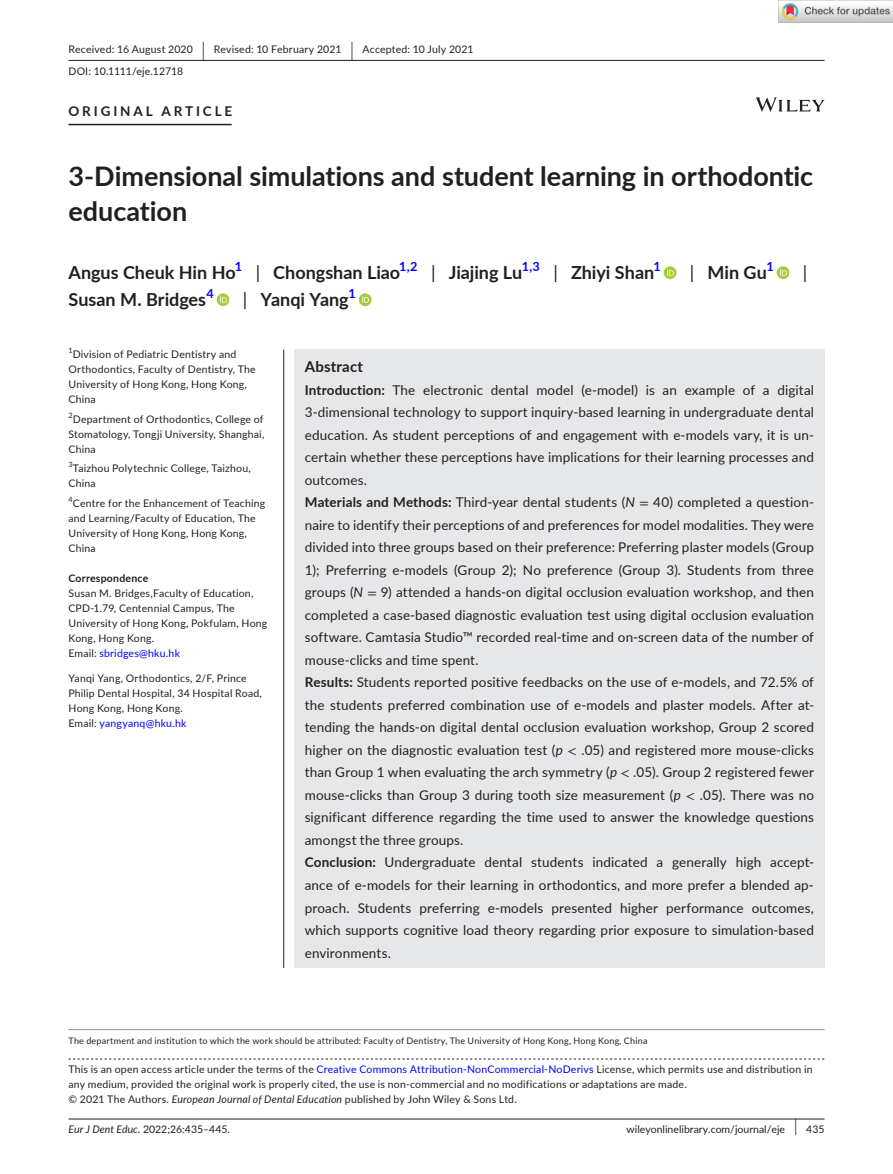
<style>
.page{position:relative;width:893px;height:1174px;background:#fff}
.page>*{position:absolute;margin:0;border:0;box-sizing:border-box;transform-origin:0 0}
.t1{font:700 27px/34.5px "Lato";color:#231f20}
.t2{font:700 18px "Lato";color:#231f20}
.t3{font:18px "Lato";color:#231f20}
.t4{font:700 15px "Lato";letter-spacing:.015em;color:#231f20}
.t5{font:13.5px/22.5px "Lato";letter-spacing:.01em;color:#231f20}
.t6{font:700 13.5px "Lato";letter-spacing:.215em;color:#231f20}
.t7{font:700 12.6px "Lato";color:#00f}
.t8{font:10.5px/15px "Lato";letter-spacing:.02em;color:#231f20}
.t9{font:10.5px "Lato";color:#231f20}
.t10{font:700 10.5px "Lato";letter-spacing:.02em;color:#231f20}
.t11{font:9px "Lato";letter-spacing:.025em;color:#231f20}
.t12{font:7.35px "Lato";color:#231f20}
.s1{font-size:19.65px}
.s2{font-weight:400}
.s3{color:#00f}
.s4{font-weight:700}
.s5{font-style:italic}
.s6{font-family:"STIX"}
.s7{font-size:17.4px}
</style>
<div class="page">
<hr style="left:68px;top:1118px;width:756px;height:1px;background:#231f20">
<svg style="left:756px;top:97px;width:68px;height:15px"></svg>
<hr style="left:68px;top:60px;width:756px;height:1px;background:#231f20">
<hr style="left:68px;top:124px;width:164px;height:1px;background:#231f20">
<div style="left:664px;top:266px;width:12px;height:13px;background:#a5cd39;border-radius:50%"></div>
<svg style="left:667px;top:269px;width:7px;height:7px"></svg>
<div style="left:777px;top:266px;width:12px;height:13px;background:#a5cd39;border-radius:50%"></div>
<svg style="left:780px;top:269px;width:7px;height:7px"></svg>
<div style="left:217px;top:293px;width:12px;height:13px;background:#a5cd39;border-radius:50%"></div>
<svg style="left:220px;top:296px;width:7px;height:7px"></svg>
<svg style="left:359px;top:293px;width:13px;height:13px"></svg>
<svg style="left:362px;top:296px;width:7px;height:7px"></svg>
<svg style="left:68px;top:1058px;width:756px;height:1px"></svg>
<hr style="left:68px;top:1029px;width:756px;height:1px;background:#939598">
<div style="left:294px;top:349px;width:530px;height:619px;background:#e6e7e9"></div>
<hr style="left:283px;top:349px;width:1px;height:619px;background:#231f20">
<img style="left:779px;top:0;width:114px;height:23px">
<p class="t8" style="left:68px;top:38px;width:407px;line-height:21.8px">Received: 16 August 2020 <span class="s1">|</span> Revised: 10 February 2021 <span class="s1">|</span> Accepted: 10 July 2021<br>DOI: 10.1111/eje.12718</p>
<p class="t6" style="left:68px;top:101px;width:165px">ORIGINAL ARTICLE</p>
<h1 class="t1" style="left:68px;top:158px;width:746px">3-Dimensional simulations and student learning in orthodontic education</h1>
<h2 class="t2" style="left:68px;top:259px;width:169px">Angus Cheuk Hin Ho</h2>
<p class="t7" style="left:235px;top:257px;width:9px">1</p>
<h2 class="t2" style="left:256px;top:259px;width:146px"><span class="s2">|</span> Chongshan Liao</h2>
<p class="t7" style="left:399px;top:257px;width:20px">1,2</p>
<h2 class="t2" style="left:431px;top:259px;width:93px"><span class="s2">|</span> Jiajing Lu</h2>
<p class="t7" style="left:522px;top:257px;width:20px">1,3</p>
<h2 class="t2" style="left:553px;top:259px;width:102px"><span class="s2">|</span> Zhiyi Shan</h2>
<p class="t7" style="left:653px;top:257px;width:9px">1</p>
<h2 class="t2" style="left:690px;top:259px;width:79px"><span class="s2">|</span> Min Gu</h2>
<p class="t7" style="left:766px;top:257px;width:9px">1</p>
<h2 class="t3" style="left:803px;top:260px;width:6px">|</h2>
<h2 class="t2" style="left:68px;top:286px;width:139px">Susan M. Bridges</h2>
<p class="t7" style="left:206px;top:284px;width:9px">4</p>
<h2 class="t2" style="left:243px;top:286px;width:107px"><span class="s2">|</span> Yanqi Yang</h2>
<p class="t7" style="left:348px;top:284px;width:9px">1</p>
<p class="t12" style="left:68px;top:345px;width:6px">1</p>
<p class="t8" style="left:68px;top:346px;width:189px;text-indent:4px">Division of Pediatric Dentistry and<br>Orthodontics, Faculty of Dentistry, The<br>University of Hong Kong, Hong Kong,<br>China</p>
<p class="t8" style="left:68px;top:411px;width:197px;text-align:justify"><sup>2</sup>Department of Orthodontics, College of Stomatology, Tongji University, Shanghai, China</p>
<p class="t8" style="left:68px;top:460px;width:184px"><sup>3</sup>Taizhou Polytechnic College, Taizhou,<br>China</p>
<p class="t8" style="left:68px;top:495px;width:198px"><sup>4</sup>Centre for the Enhancement of Teaching and Learning/Faculty of Education, The<br>University of Hong Kong, Hong Kong,<br>China</p>
<p class="t10" style="left:68px;top:570px;width:81px">Correspondence</p>
<p class="t8" style="left:68px;top:585px;width:200px">Susan M. Bridges,Faculty of Education,<br>CPD-1.79, Centennial Campus, The<br>University of Hong Kong, Pokfulam, Hong<br>Kong, Hong Kong.<br>Email: <span class="s3">sbridges@hku.hk</span></p>
<p class="t8" style="left:68px;top:670px;width:195px">Yanqi Yang, Orthodontics, 2/F, Prince<br>Philip Dental Hospital, 34 Hospital Road,<br>Hong Kong, Hong Kong.<br>Email: <span class="s3">yangyanq@hku.hk</span></p>
<p class="t4" style="left:305px;top:356px;width:60px">Abstract</p>
<p class="t5" style="left:305px;top:378px;width:511px"><span class="s4">Introduction:</span> The electronic dental model (e-model) is an example of a digital 3-dimensional technology to support inquiry-based learning in undergraduate dental education. As student perceptions of and engagement with e-models vary, it is un&shy;certain whether these perceptions have implications for their learning processes and outcomes.<br><span class="s4">Materials and Methods:</span> Third-year dental students (<span class="s5">N</span> <span class="s6">=</span> 40) completed a question&shy;naire to identify their perceptions of and preferences for model modalities. They were divided into three groups based on their preference: Preferring plaster models (Group 1); Preferring e-models (Group 2); No preference (Group 3). Students from three groups (<span class="s5">N</span> <span class="s6">=</span> 9) attended a hands-on digital occlusion evaluation workshop, and then completed a case-based diagnostic evaluation test using digital occlusion evaluation software. Camtasia Studio™ recorded real-time and on-screen data of the number of mouse-clicks and time spent.<br><span class="s4">Results:</span> Students reported positive feedbacks on the use of e-models, and 72.5% of the students preferred combination use of e-models and plaster models. After at&shy;tending the hands-on digital dental occlusion evaluation workshop, Group 2 scored higher on the diagnostic evaluation test (<span class="s5">p</span> <span class="s6">&lt;</span> .05) and registered more mouse-clicks than Group 1 when evaluating the arch symmetry (<span class="s5">p</span> <span class="s6">&lt;</span> .05). Group 2 registered fewer mouse-clicks than Group 3 during tooth size measurement (<span class="s5">p</span> <span class="s6">&lt;</span> .05). There was no significant difference regarding the time used to answer the knowledge questions amongst the three groups.<br><span class="s4">Conclusion:</span> Undergraduate dental students indicated a generally high accept&shy;ance of e-models for their learning in orthodontics, and more prefer a blended ap&shy;proach. Students preferring e-models presented higher performance outcomes, which supports cognitive load theory regarding prior exposure to simulation-based environments.</p>
<p class="t11" style="left:68px;top:1033px;width:580px">The department and institution to which the work should be attributed: Faculty of Dentistry, The University of Hong Kong, Hong Kong, China</p>
<p class="t8" style="left:68px;top:1061px;width:746px">This is an open access article under the terms of the <span class="s3">Creative Commons Attribution-NonCommercial-NoDerivs</span> License, which permits use and distribution in any medium, provided the original work is properly cited, the use is non-commercial and no modifications or adaptations are made.<br>© 2021 The Authors. <span class="s5">European Journal of Dental Education</span> published by John Wiley &amp; Sons Ltd.</p>
<p class="t9" style="left:68px;top:1121px;width:163px"><span class="s5">Eur J Dent Educ.</span> 2022;26:435–445.</p>
<p class="t9" style="left:627px;top:1121px;width:199px">wileyonlinelibrary.com/journal/eje <span class="s7">|</span> 435</p>
</div>
